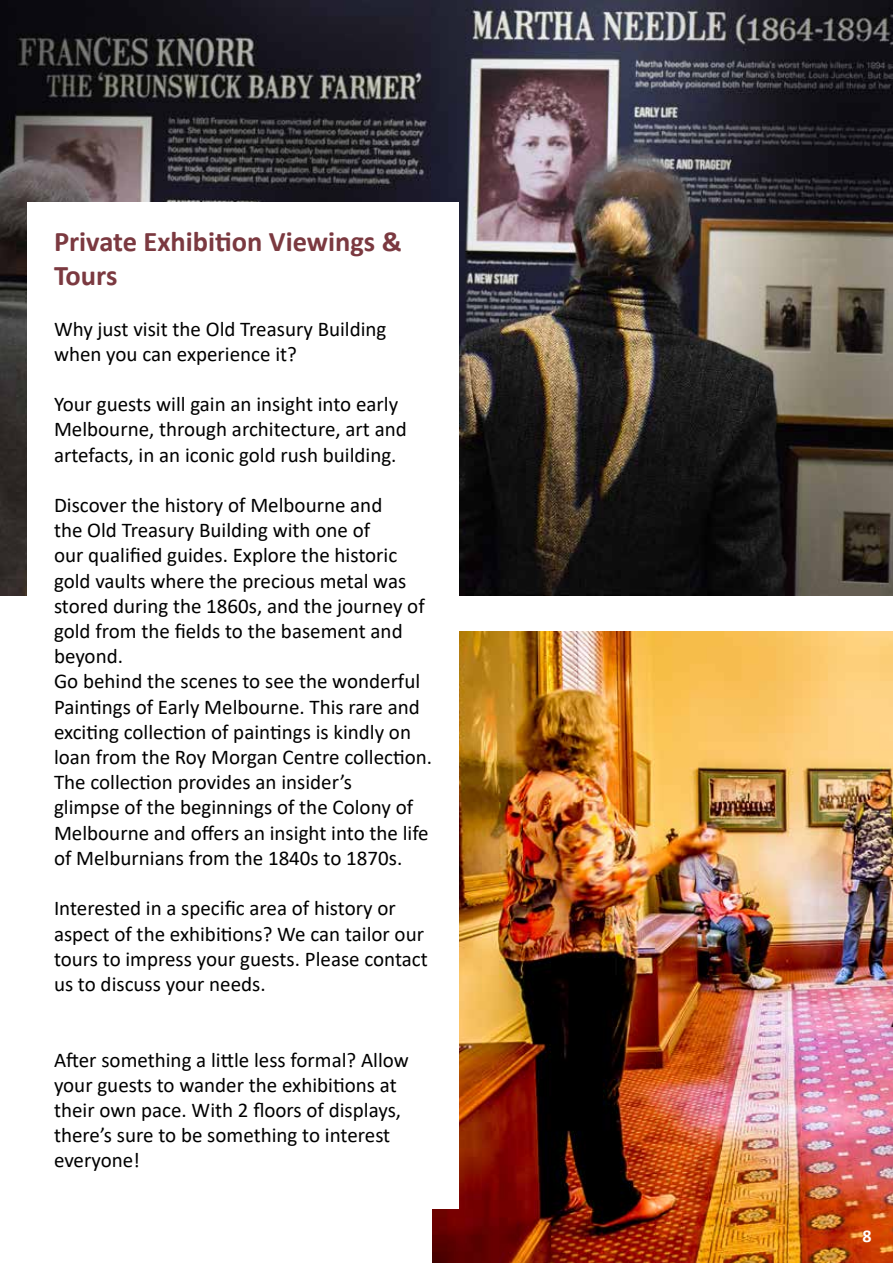
<style>
.page{position:relative;width:893px;height:1263px;background:#fff}
.page>*{position:absolute;margin:0;border:0;box-sizing:border-box;transform-origin:0 0}
.t1{font:700 28.5px/34.2px "Calibri";color:#7b3940}
.t2{font:21px/25.2px "Calibri";color:#000}
.t3{font:700 18px "Calibri";color:#fff}
</style>
<div class="page">
<img style="left:0;top:0;width:893px;height:596px">
<img style="left:432px;top:631px;width:461px;height:632px">
<div style="left:28px;top:202px;width:431px;height:1007px;background:#fff"></div>
<h1 class="t1" style="left:54px;top:224px;width:349px">Private Exhibition Viewings &amp;<br>Tours</h1>
<p class="t2" style="left:54px;top:315px;width:334px">Why just visit the Old Treasury Building when you can experience it?</p>
<p class="t2" style="left:54px;top:391px;width:354px">Your guests will gain an insight into early<br>Melbourne, through architecture, art and artefacts, in an iconic gold rush building.</p>
<p class="t2" style="left:54px;top:492px;width:380px">Discover the history of Melbourne and<br>the Old Treasury Building with one of<br>our qualified guides. Explore the historic gold vaults where the precious metal was stored during the 1860s, and the journey of gold from the fields to the basement and beyond.<br>Go behind the scenes to see the wonderful Paintings of Early Melbourne. This rare and exciting collection of paintings is kindly on loan from the Roy Morgan Centre collection.<br>The collection provides an insider’s<br>glimpse of the beginnings of the Colony of Melbourne and offers an insight into the life of Melburnians from the 1840s to 1870s.</p>
<p class="t2" style="left:54px;top:895px;width:375px">Interested in a specific area of history or aspect of the exhibitions? We can tailor our tours to impress your guests. Please contact us to discuss your needs.</p>
<p class="t2" style="left:54px;top:1046px;width:356px">After something a little less formal? Allow your guests to wander the exhibitions at their own pace. With 2 floors of displays, there’s sure to be something to interest everyone!</p>
<p class="t3" style="left:863px;top:1223px;width:11px">8</p>
</div>
